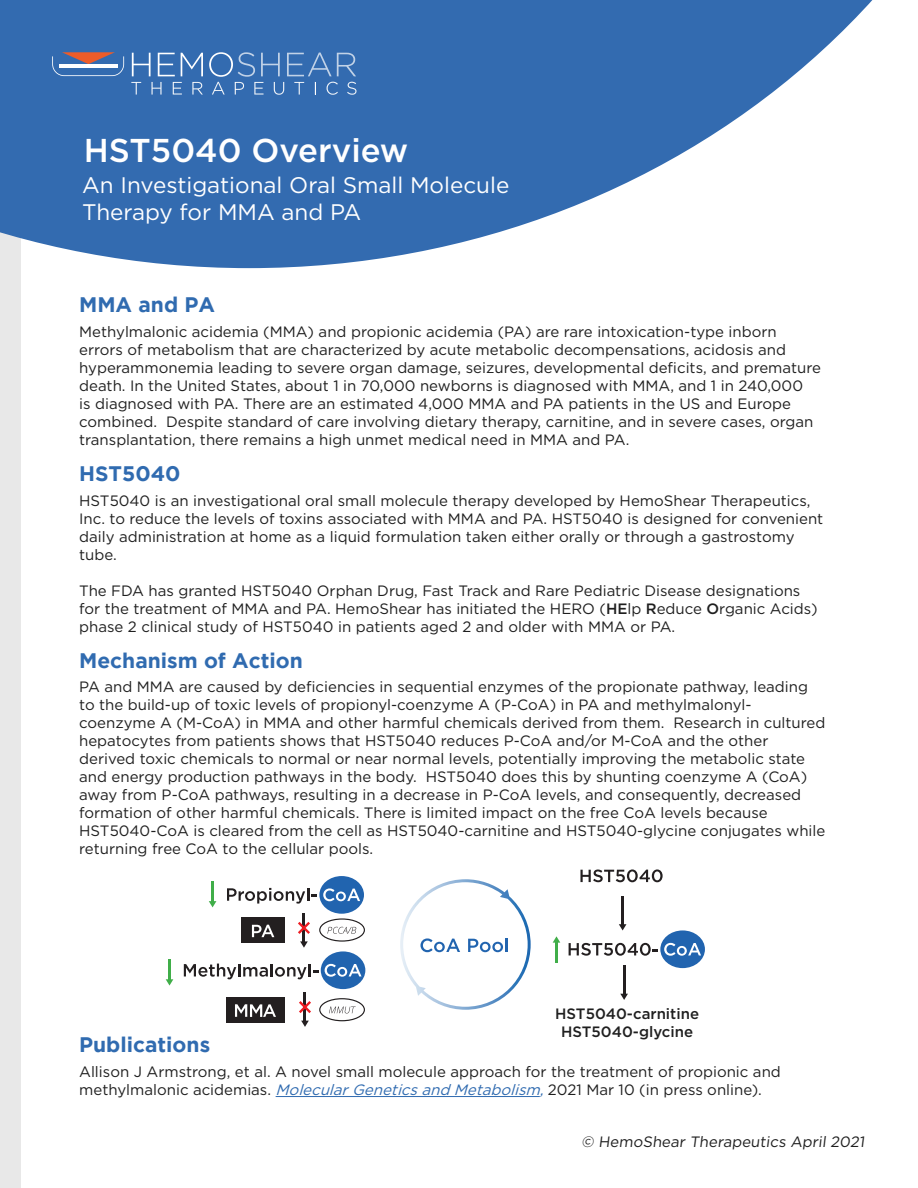
<style>
.page{position:relative;width:918px;height:1188px;background:#fff}
.page>*{position:absolute;margin:0;border:0;box-sizing:border-box;transform-origin:0 0}
.t1{font:500 33px "Gotham";color:#fff}
.t2{font:22.5px/27px "Gotham";color:#fff}
.t3{font:700 21px "Gotham";color:#306bb0}
.t4{font:15px/18px "Gotham";color:#1f1f1f}
.t5{font:500 15px "Gotham";color:#1f1f1f}
.s1{font-weight:500}
.s2{font-style:italic;color:#306bb0}
</style>
<div class="page">
<hr style="left:304px;top:993px;width:2px;height:28px;background:#231f20">
<svg style="left:299px;top:999px;width:12px;height:28px"></svg>
<hr style="left:276px;top:1096px;width:264px;height:1px;background:#306bb0">
<div style="left:0;top:0;width:21px;height:1188px;background:#e8e8e8"></div>
<svg style="left:0;top:0;width:873px;height:268px;fill:#336bb0"></svg>
<svg style="left:131px;top:82px;width:10px;height:12px"></svg>
<svg style="left:152px;top:82px;width:9px;height:12px"></svg>
<svg style="left:173px;top:82px;width:9px;height:12px"></svg>
<svg style="left:192px;top:82px;width:11px;height:12px"></svg>
<svg style="left:132px;top:53px;width:19px;height:23px"></svg>
<svg style="left:158px;top:53px;width:17px;height:23px"></svg>
<svg style="left:181px;top:53px;width:22px;height:23px"></svg>
<svg style="left:209px;top:52px;width:147px;height:43px;background:#4a7cb9"></svg>
<svg style="left:52px;top:52px;width:72px;height:24px;background:#7983a5"></svg>
<div style="left:319px;top:876px;width:45px;height:38px;background:#2164af;border-radius:50%"></div>
<div style="left:321px;top:951px;width:44px;height:38px;background:#2164af;border-radius:50%"></div>
<svg style="left:227px;top:888px;width:90px;height:16px"></svg>
<svg style="left:323px;top:888px;width:37px;height:13px"></svg>
<hr style="left:211px;top:882px;width:3px;height:20px;background:#40ae49">
<svg style="left:209px;top:901px;width:7px;height:6px"></svg>
<hr style="left:168px;top:960px;width:3px;height:20px;background:#40ae49">
<svg style="left:166px;top:979px;width:7px;height:7px"></svg>
<svg style="left:184px;top:964px;width:134px;height:15px"></svg>
<svg style="left:325px;top:964px;width:37px;height:13px"></svg>
<div style="left:319px;top:918px;width:46px;height:24px;border:1px solid #231f20;border-radius:50%"></div>
<div style="left:241px;top:917px;width:43px;height:26px;background:#231f20"></div>
<svg style="left:252px;top:925px;width:22px;height:12px"></svg>
<svg style="left:327px;top:927px;width:29px;height:7px"></svg>
<hr style="left:303px;top:913px;width:2px;height:29px;background:#231f20">
<div style="left:319px;top:998px;width:46px;height:23px;border:1px solid #231f20;border-radius:50%"></div>
<svg style="left:329px;top:1007px;width:25px;height:6px"></svg>
<svg style="left:400px;top:879px;width:131px;height:131px"></svg>
<div style="left:226px;top:997px;width:58px;height:26px;background:#231f20"></div>
<svg style="left:235px;top:1004px;width:41px;height:13px"></svg>
<svg style="left:298px;top:919px;width:12px;height:29px"></svg>
<svg style="left:580px;top:869px;width:83px;height:13px"></svg>
<div style="left:660px;top:930px;width:45px;height:38px;background:#2164af;border-radius:50%"></div>
<hr style="left:555px;top:942px;width:3px;height:20px;background:#40ae49">
<svg style="left:553px;top:936px;width:7px;height:7px"></svg>
<svg style="left:569px;top:943px;width:89px;height:13px"></svg>
<svg style="left:664px;top:943px;width:37px;height:13px"></svg>
<hr style="left:623px;top:966px;width:2px;height:28px;background:#231f20">
<svg style="left:620px;top:994px;width:8px;height:6px"></svg>
<hr style="left:621px;top:896px;width:3px;height:29px;background:#231f20">
<svg style="left:619px;top:924px;width:7px;height:6px"></svg>
<p class="t1" style="left:84px;top:128px;width:326px">HST5040 Overview</p>
<p class="t2" style="left:82px;top:171px;width:429px">An Investigational Oral Small Molecule<br>Therapy for MMA and PA</p>
<p class="t3" style="left:79px;top:292px;width:137px">MMA and PA</p>
<p class="t4" style="left:79px;top:322px;width:743px">Methylmalonic acidemia (MMA) and propionic acidemia (PA) are rare intoxication-type inborn errors of metabolism that are characterized by acute metabolic decompensations, acidosis and hyperammonemia leading to severe organ damage, seizures, developmental deficits, and premature death. In the United States, about 1 in 70,000 newborns is diagnosed with MMA, and 1 in 240,000<br>is diagnosed with PA. There are an estimated 4,000 MMA and PA patients in the US and Europe combined. Despite standard of care involving dietary therapy, carnitine, and in severe cases, organ transplantation, there remains a high unmet medical need in MMA and PA.</p>
<p class="t3" style="left:79px;top:461px;width:103px">HST5040</p>
<p class="t4" style="left:79px;top:491px;width:746px">HST5040 is an investigational oral small molecule therapy developed by HemoShear Therapeutics, Inc. to reduce the levels of toxins associated with MMA and PA. HST5040 is designed for convenient daily administration at home as a liquid formulation taken either orally or through a gastrostomy tube.</p>
<p class="t4" style="left:79px;top:581px;width:740px">The FDA has granted HST5040 Orphan Drug, Fast Track and Rare Pediatric Disease designations for the treatment of MMA and PA. HemoShear has initiated the HERO (<span class="s1">HE</span>lp <span class="s1">R</span>educe <span class="s1">O</span>rganic Acids) phase 2 clinical study of HST5040 in patients aged 2 and older with MMA or PA.</p>
<p class="t3" style="left:79px;top:648px;width:225px">Mechanism of Action</p>
<p class="t4" style="left:79px;top:678px;width:748px">PA and MMA are caused by deficiencies in sequential enzymes of the propionate pathway, leading to the build-up of toxic levels of propionyl-coenzyme A (P-CoA) in PA and methylmalonyl&shy;coenzyme A (M-CoA) in MMA and other harmful chemicals derived from them. Research in cultured hepatocytes from patients shows that HST5040 reduces P-CoA and/or M-CoA and the other derived toxic chemicals to normal or near normal levels, potentially improving the metabolic state and energy production pathways in the body. HST5040 does this by shunting coenzyme A (CoA) away from P-CoA pathways, resulting in a decrease in P-CoA levels, and consequently, decreased formation of other harmful chemicals. There is limited impact on the free CoA levels because HST5040-CoA is cleared from the cell as HST5040-carnitine and HST5040-glycine conjugates while returning free CoA to the cellular pools.</p>
<p class="t5" style="left:555px;top:1004px;width:145px">HST5040-carnitine</p>
<p class="t5" style="left:561px;top:1022px;width:133px">HST5040-glycine</p>
<p class="t3" style="left:79px;top:1033px;width:133px">Publications</p>
<p class="t4" style="left:79px;top:1062px;width:703px">Allison J Armstrong, et al. A novel small molecule approach for the treatment of propionic and methylmalonic acidemias. <span class="s2">MolecularGeneticsand Metabolism,</span>2021 Mar 10 (in press online).</p>
<p class="t4" style="left:582px;top:1133px;width:287px">© HemoShear Therapeutics April 2021</p>
</div>
